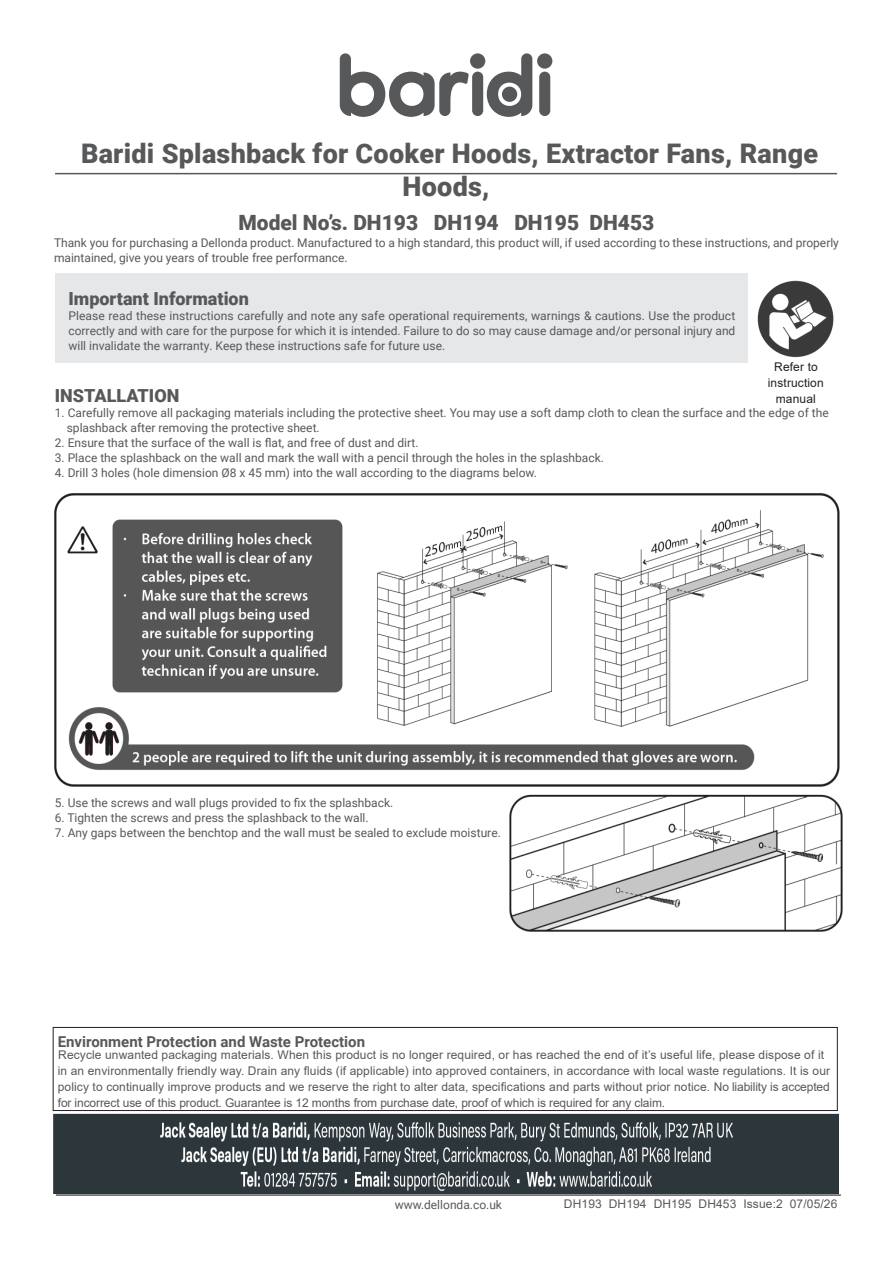
<style>
.page{position:relative;width:893px;height:1263px;background:#fff}
.page>*{position:absolute;margin:0;border:0;box-sizing:border-box;transform-origin:0 0}
.Main_Copy__DO_NOT_MODIFY{font:900 27px/33.8px "Roboto";letter-spacing:.01em;color:#57585a;text-align:center}
.Model_Number{font:900 21px "Roboto";color:#57585a}
.Section_Header{font:900 18px "Roboto";color:#57585a}
.Section_Header-2{font:700 15px "Roboto";color:#57585a}
.Main_Copy__DO_NOT_MODIFY-2{font:12px/15px "Roboto";color:#57585a}
.Body{font:12px/15.8px "Arial";letter-spacing:.01em;color:#57585a}
.Copy__Justified{font:12px/15px "Roboto";color:#57585a}
.Body-2{font:12px/15.8px "Arial";letter-spacing:.01em;color:#231f20;text-align:center}
.Page_Footer{font:12px "Roboto";color:#57585a}
</style>
<div class="page">
<hr style="left:55px;top:173px;width:782px;height:1px;background:#57585a">
<svg style="left:340px;top:53px;width:129px;height:64px"></svg>
<div style="left:472px;top:72px;width:11px;height:44px;background:#57585a;border-radius:6px"></div>
<svg style="left:487px;top:53px;width:45px;height:64px"></svg>
<div style="left:539px;top:72px;width:11px;height:44px;background:#57585a;border-radius:6px"></div>
<div style="left:470px;top:53px;width:15px;height:16px;background:#57585a;border-radius:50%"></div>
<div style="left:537px;top:53px;width:15px;height:16px;background:#57585a;border-radius:50%"></div>
<div style="left:502px;top:87px;width:15px;height:15px;background:#57585a;border-radius:50%"></div>
<hr style="left:56px;top:1194px;width:785px;height:2px;background:#57585a">
<img style="left:54px;top:493px;width:786px;height:294px">
<div style="left:56px;top:273px;width:692px;height:90px;background:#e6e7e9"></div>
<img style="left:757px;top:280px;width:77px;height:78px">
<img style="left:509px;top:794px;width:334px;height:137px">
<img style="left:53px;top:1113px;width:786px;height:81px">
<div style="left:53px;top:1027px;width:785px;height:84px;border:1px solid #231f20"></div>
<p class="Main_Copy__DO_NOT_MODIFY" style="left:81px;top:135px;width:739px">Baridi Splashback for Cooker Hoods, Extractor Fans, Range<br>Hoods,</p>
<p class="Model_Number" style="left:238px;top:208px;width:417px">Model No’s. DH193 DH194 DH195 DH453</p>
<p class="Copy__Justified" style="left:54px;top:235px;width:786px">Thank you for purchasing a Dellonda product. Manufactured to a high standard, this product will, if used according to these instructions, and properly maintained, give you years of trouble free performance.</p>
<p class="Section_Header" style="left:68px;top:286px;width:182px">Important Information</p>
<p class="Copy__Justified" style="left:68px;top:308px;width:668px;text-align:justify">Please read these instructions carefully and note any safe operational requirements, warnings &amp; cautions. Use the product correctly and with care for the purpose for which it is intended. Failure to do so may cause damage and/or personal injury and will invalidate the warranty. Keep these instructions safe for future use.</p>
<p class="Body-2" style="left:768px;top:359px;width:57px">Refer to instruction manual</p>
<p class="Section_Header" style="left:55px;top:383px;width:126px">INSTALLATION</p>
<p class="Main_Copy__DO_NOT_MODIFY-2" style="left:67px;top:405px;width:763px;text-indent:-12px">1. Carefully remove all packaging materials including the protective sheet. You may use a soft damp cloth to clean the surface and the edge of the splashback after removing the protective sheet.</p>
<p class="Main_Copy__DO_NOT_MODIFY-2" style="left:55px;top:435px;width:365px">2. Ensure that the surface of the wall is flat, and free of dust and dirt.</p>
<p class="Main_Copy__DO_NOT_MODIFY-2" style="left:55px;top:450px;width:551px">3. Place the splashback on the wall and mark the wall with a pencil through the holes in the splashback.</p>
<p class="Main_Copy__DO_NOT_MODIFY-2" style="left:55px;top:465px;width:484px">4. Drill 3 holes (hole dimension Ø8 x 45 mm) into the wall according to the diagrams below.</p>
<p class="Main_Copy__DO_NOT_MODIFY-2" style="left:55px;top:795px;width:340px">5. Use the screws and wall plugs provided to fix the splashback.</p>
<p class="Main_Copy__DO_NOT_MODIFY-2" style="left:55px;top:810px;width:315px">6. Tighten the screws and press the splashback to the wall.</p>
<p class="Main_Copy__DO_NOT_MODIFY-2" style="left:55px;top:825px;width:447px">7. Any gaps between the benchtop and the wall must be sealed to exclude moisture.</p>
<p class="Section_Header-2" style="left:58px;top:1031px;width:309px">Environment Protection and Waste Protection</p>
<p class="Body" style="left:58px;top:1047px;width:774px">Recycle unwanted packaging materials. When this product is no longer required, or has reached the end of it’s useful life, please dispose of it in an environmentally friendly way. Drain any fluids (if applicable) into approved containers, in accordance with local waste regulations. It is our policy to continually improve products and we reserve the right to alter data, specifications and parts without prior notice. No liability is accepted for incorrect use of this product. Guarantee is 12 months from purchase date, proof of which is required for any claim.</p>
<p class="Page_Footer" style="left:395px;top:1196px;width:109px">www.dellonda.co.uk</p>
<p class="Body" style="left:564px;top:1196px;width:275px">DH193 DH194 DH195 DH453 Issue:2 07/05/26</p>
</div>
